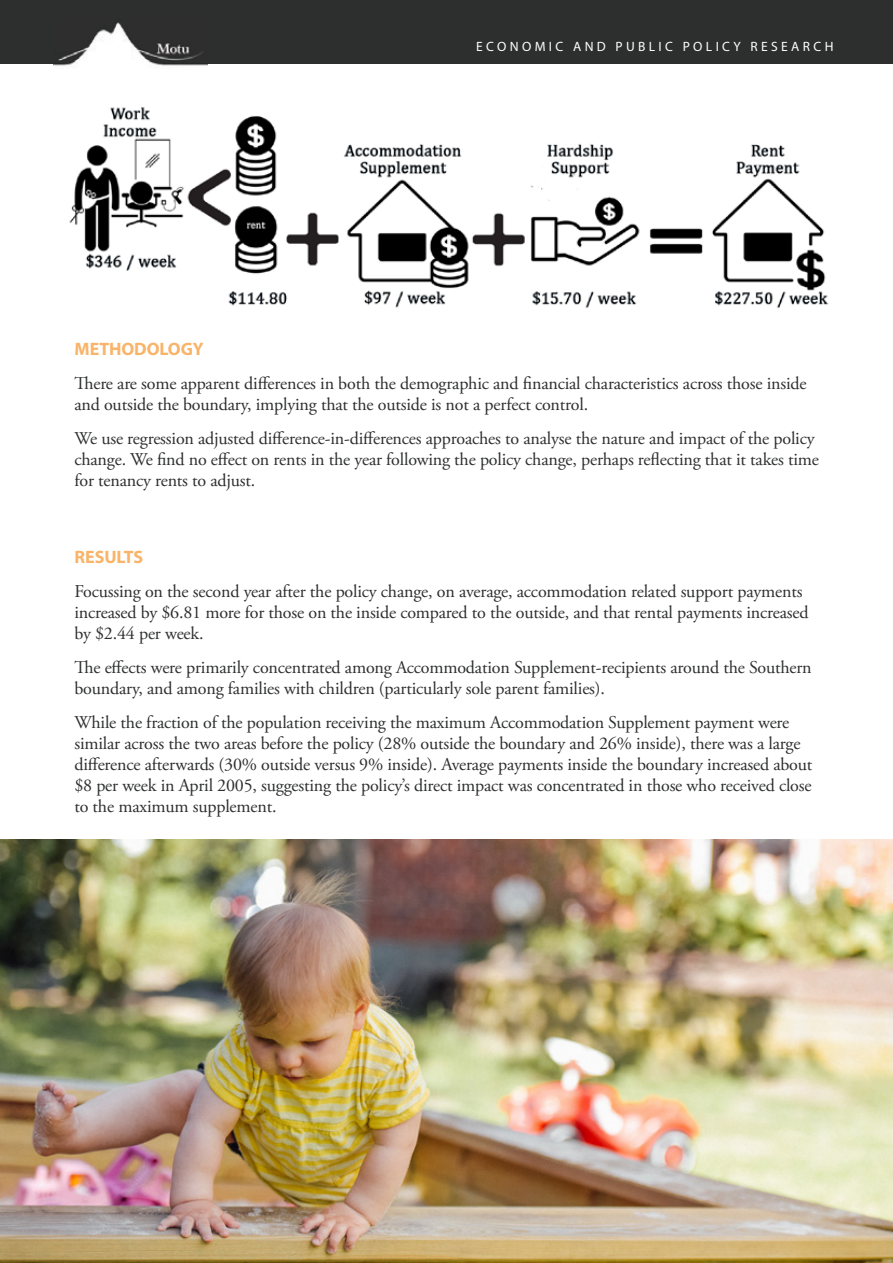
<style>
.page{position:relative;width:893px;height:1263px;background:#fff}
.page>*{position:absolute;margin:0;border:0;box-sizing:border-box;transform-origin:0 0}
.body{font:18px/21.1px "Adobe Garamond Pro";letter-spacing:-.01em;color:#2d2e2e}
.body-2{font:700 18px "Myriad Pro";letter-spacing:-.005em;color:#f9b469}
.t1{font:13.5px "Myriad Pro";letter-spacing:.25em;color:#fff}
</style>
<div class="page">
<img style="left:69px;top:107px;width:759px;height:202px">
<div style="left:0;top:0;width:893px;height:64px;background:#2d2e2e"></div>
<img style="left:53px;top:22px;width:154px;height:44px">
<img style="left:0;top:840px;width:893px;height:423px">
<p class="t1" style="left:476px;top:38px;width:359px">ECONOMIC AND PUBLIC POLICY RESEARCH</p>
<p class="body-2" style="left:75px;top:337px;width:131px">METHODOLOGY</p>
<p class="body" style="left:74px;top:373px;width:734px">There are some apparent differences in both the demographic and financial characteristics across those inside and outside the boundary, implying that the outside is not a perfect control.</p>
<p class="body" style="left:74px;top:428px;width:746px">We use regression adjusted difference-in-differences approaches to analyse the nature and impact of the policy change. We find no effect on rents in the year following the policy change, perhaps reflecting that it takes time for tenancy rents to adjust.</p>
<p class="body-2" style="left:75px;top:545px;width:70px">RESULTS</p>
<p class="body" style="left:74px;top:581px;width:736px">Focussing on the second year after the policy change, on average, accommodation related support payments increased by $6.81 more for those on the inside compared to the outside, and that rental payments increased by $2.44 per week.</p>
<p class="body" style="left:74px;top:657px;width:739px">The effects were primarily concentrated among Accommodation Supplement-recipients around the Southern boundary, and among families with children (particularly sole parent families).</p>
<p class="body" style="left:74px;top:712px;width:739px">While the fraction of the population receiving the maximum Accommodation Supplement payment were similar across the two areas before the policy (28% outside the boundary and 26% inside), there was a large difference afterwards (30% outside versus 9% inside). Average payments inside the boundary increased about $8 per week in April 2005, suggesting the policy’s direct impact was concentrated in those who received close to the maximum supplement.</p>
</div>
